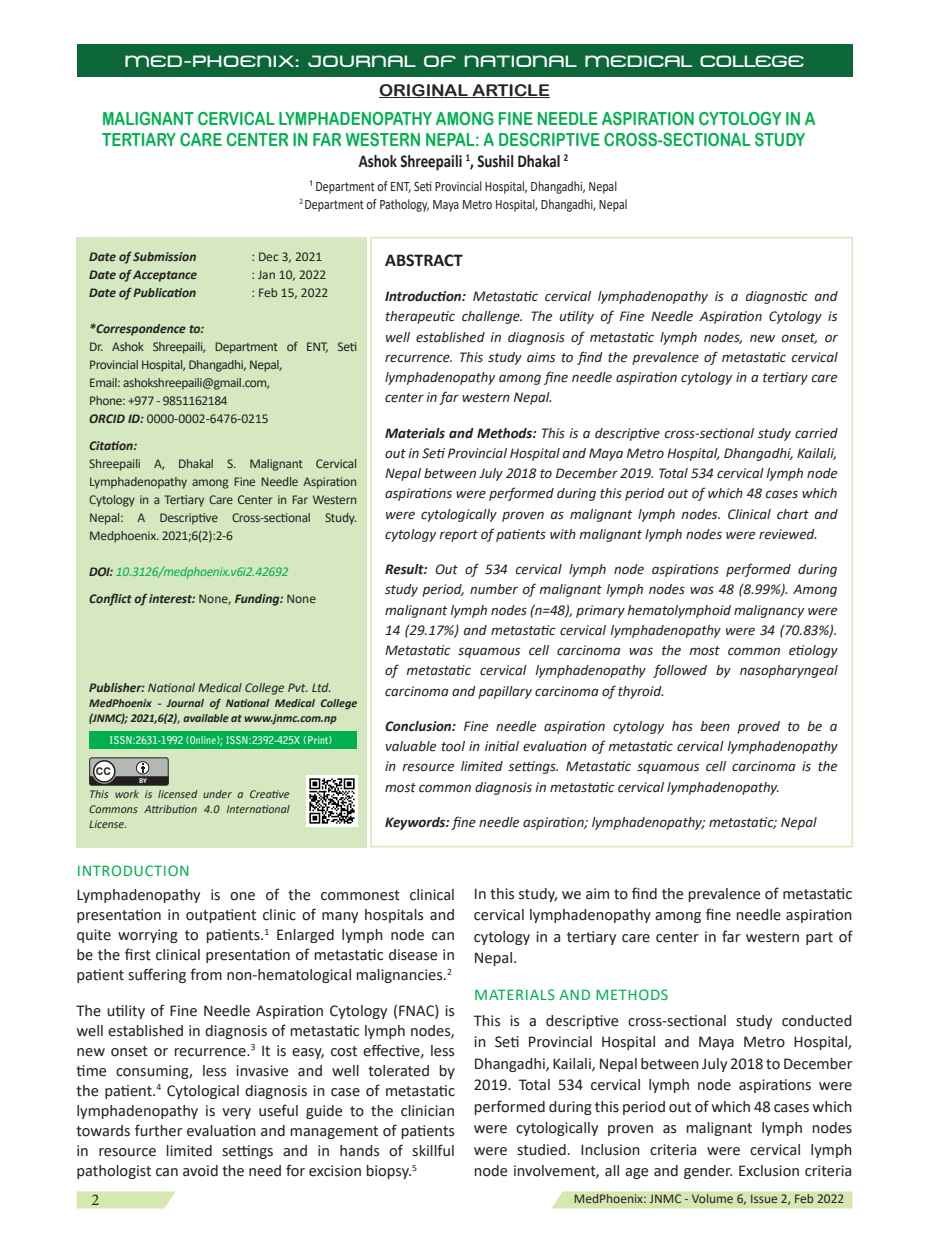
<style>
.page{position:relative;width:929px;height:1253px;background:#fff}
.page>*{position:absolute;margin:0;border:0;box-sizing:border-box;transform-origin:0 0}
.t1{font:18px/21px "Arial Rounded MT Bold";color:#00b050;scale:.83 1}
.t2{font:700 18px "Calibri";color:#231f20;scale:.83 1}
.t3{font:700 18px "Calibri";color:#231f20}
.t4{font:16.5px/20.1px "Calibri";color:#231f20;text-align:justify}
.t5{font:16.5px "Calibri";letter-spacing:.04em;color:#00b050}
.t6{font:16.5px "Minion Pro";color:#231f20}
.t7{font:16.2px "Metro DF";color:#fff;scale:1.1 1}
.t8{font:16.2px "Arial Rounded MT Bold";color:#262626;scale:1.1 1}
.t9{font:italic 15px/20.2px "Calibri";color:#231f20;text-align:justify}
.t10{font:14.4px "Calibri";color:#231f20;scale:.83 1}
.t11{font:13.5px/18px "Calibri";letter-spacing:-.03em;color:#231f20}
.t12{font:italic 700 13.5px "Calibri";color:#231f20}
.t13{font:13.5px "Calibri";color:#231f20}
.t14{font:italic 13.5px "Calibri";color:#231f20}
.t15{font:italic 13.5px "Calibri";letter-spacing:-.02em;color:#00b050}
.t16{font:italic 700 12px/15px "Calibri";color:#231f20}
.t17{font:italic 12px/15px "Calibri";color:#231f20;text-align:justify}
.t18{font:700 10.8px "Bell Gothic Std";color:#fff;scale:.92 1}
.t19{font:700 10.5px "Arial";color:#231f20}
.t20{font:700 7.5px "Calibri";color:#fff}
.s1{font-weight:700;font-style:italic}
.s2{font-weight:700;color:#231f20}
.s3{font-weight:400;font-style:normal}
.s4{font-weight:700}
.s5{font-weight:400;font-style:normal;font-size:13.5px}
</style>
<div class="page">
<svg style="left:552px;top:1191px;width:300px;height:17px;background:#d8e7b3"></svg>
<svg style="left:77px;top:1191px;width:99px;height:17px;background:#dae8b6"></svg>
<div style="left:77px;top:44px;width:775px;height:33px;background:#0c6638"></div>
<div style="left:77px;top:237px;width:290px;height:610px;background:#d5e8c0"></div>
<div style="left:370px;top:237px;width:483px;height:610px;border:2px solid #d5e8c0"></div>
<div style="left:89px;top:731px;width:268px;height:18px;background:#00b050"></div>
<div style="left:90px;top:758px;width:78px;height:27px;background:#b3b8b2;border-radius:2px"></div>
<div style="left:89px;top:757px;width:80px;height:28px;border:1px solid #231f20;border-radius:2px"></div>
<div style="left:93px;top:760px;width:23px;height:23px;border:2px solid #231f20;border-radius:50%"></div>
<div style="left:136px;top:761px;width:13px;height:13px;border:1px solid #231f20;border-radius:50%"></div>
<svg style="left:89px;top:763px;width:80px;height:22px"></svg>
<hr style="left:379px;top:97px;width:171px;height:1px;background:#262626">
<img style="left:306px;top:775px;width:51px;height:51px">
<p class="t7" style="left:125px;top:50px;width:620px">MED-PHOENIX: JOURNAL OF NATIONAL MEDICAL COLLEGE</p>
<p class="t8" style="left:379px;top:81px;width:157px">ORIGINAL ARTICLE</p>
<p class="t1" style="left:102px;top:108px;width:861px">MALIGNANT CERVICAL LYMPHADENOPATHY AMONG FINE NEEDLE ASPIRATION CYTOLOGY IN A<br>TERTIARY CARE CENTER IN FAR WESTERN NEPAL: A DESCRIPTIVE CROSS-SECTIONAL STUDY</p>
<p class="t2" style="left:359px;top:148px;width:254px">Ashok Shreepaili <sup>1</sup>, Sushil Dhakal <sup>2</sup></p>
<p class="t10" style="left:310px;top:176px;width:372px">¹ Department of ENT, Seti Provincial Hospital, Dhangadhi, Nepal</p>
<p class="t10" style="left:299px;top:194px;width:397px"><sup>2</sup> Department of Pathology, Maya Metro Hospital, Dhangadhi, Nepal</p>
<p class="t12" style="left:89px;top:247px;width:109px">Date of Submission</p>
<p class="t11" style="left:251px;top:247px;width:73px">: Dec 3, 2021</p>
<p class="t12" style="left:89px;top:265px;width:109px">Date of Acceptance</p>
<p class="t13" style="left:251px;top:265px;width:77px">: Jan 10, 2022</p>
<p class="t12" style="left:89px;top:283px;width:109px">Date of Publication</p>
<p class="t13" style="left:251px;top:283px;width:79px">: Feb 15, 2022</p>
<p class="t12" style="left:89px;top:319px;width:117px">*Correspondence to:</p>
<p class="t11" style="left:89px;top:337px;width:269px">Dr. Ashok Shreepaili, Department of ENT, Seti<br>Provincial Hospital, Dhangadhi, Nepal,</p>
<p class="t11" style="left:89px;top:373px;width:182px">Email: ashokshreepaili@gmail.com,</p>
<p class="t11" style="left:89px;top:391px;width:140px">Phone: +977 - 9851162184</p>
<p class="t13" style="left:89px;top:409px;width:181px"><span class="s1">ORCID ID:</span> 0000-0002-6476-0215</p>
<p class="t12" style="left:89px;top:436px;width:49px">Citation:</p>
<p class="t11" style="left:89px;top:454px;width:269px;text-align:justify">Shreepaili A, Dhakal S. Malignant Cervical Lymphadenopathy among Fine Needle Aspiration Cytology in a Tertiary Care Center in Far Western Nepal: A Descriptive Cross-sectional Study.<br>Medphoenix. 2021;6(2):2-6</p>
<p class="t15" style="left:89px;top:562px;width:201px"><span class="s2">DOI:</span> 10.3126/medphoenix.v6i2.42692</p>
<p class="t12" style="left:89px;top:589px;width:228px">Conflict of interest: <span class="s3">None,</span> Funding: <span class="s3">None</span></p>
<p class="t14" style="left:89px;top:678px;width:244px"><span class="s4">Publisher:</span> National Medical College Pvt. Ltd.</p>
<p class="t16" style="left:89px;top:695px;width:269px">MedPhoenix - Journal of National Medical College (JNMC); 2021,6(2)<span class="s5">,</span> available at www.jnmc.com.np</p>
<p class="t18" style="left:109px;top:733px;width:244px">ISSN:2631-1992 (Online); ISSN:2392-425X (Print)</p>
<p class="t19" style="left:96px;top:764px;width:17px">CC</p>
<p class="t20" style="left:139px;top:775px;width:9px">BY</p>
<p class="t17" style="left:89px;top:785px;width:202px">This work is licensed under a Creative Commons Attribution 4.0 International License.</p>
<p class="t3" style="left:385px;top:247px;width:79px">ABSTRACT</p>
<p class="t9" style="left:385px;top:285px;width:454px"><span class="s4">Introduction:</span> Metastatic cervical lymphadenopathy is a diagnostic and therapeutic challenge. The utility of Fine Needle Aspiration Cytology is well established in diagnosis of metastatic lymph nodes, new onset, or recurrence. This study aims to find the prevalence of metastatic cervical lymphadenopathy among fine needle aspiration cytology in a tertiary care center in far western Nepal.</p>
<p class="t9" style="left:385px;top:422px;width:454px"><span class="s4">Materials and Methods:</span> This is a descriptive cross-sectional study carried out in Seti Provincial Hospital and Maya Metro Hospital, Dhangadhi, Kailali, Nepal between July 2018 to December 2019. Total 534 cervical lymph node aspirations were performed during this period out of which 48 cases which were cytologically proven as malignant lymph nodes. Clinical chart and cytology report of patients with malignant lymph nodes were reviewed.</p>
<p class="t9" style="left:385px;top:558px;width:454px"><span class="s4">Result:</span> Out of 534 cervical lymph node aspirations performed during study period, number of malignant lymph nodes was 48 (8.99%). Among malignant lymph nodes (n=48), primary hematolymphoid malignancy were 14 (29.17%) and metastatic cervical lymphadenopathy were 34 (70.83%).<br>Metastatic squamous cell carcinoma was the most common etiology of metastatic cervical lymphadenopathy followed by nasopharyngeal carcinoma and papillary carcinoma of thyroid.</p>
<p class="t9" style="left:385px;top:715px;width:454px"><span class="s4">Conclusion:</span> Fine needle aspiration cytology has been proved to be a valuable tool in initial evaluation of metastatic cervical lymphadenopathy in resource limited settings. Metastatic squamous cell carcinoma is the most common diagnosis in metastatic cervical lymphadenopathy.</p>
<p class="t9" style="left:385px;top:811px;width:433px"><span class="s4">Keywords:</span> fine needle aspiration; lymphadenopathy; metastatic; Nepal</p>
<p class="t5" style="left:77px;top:858px;width:115px">INTRODUCTION</p>
<p class="t4" style="left:77px;top:884px;width:380px">Lymphadenopathy is one of the commonest clinical presentation in outpatient clinic of many hospitals and quite worrying to patients.<sup>1</sup> Enlarged lymph node can be the first clinical presentation of metastatic disease in patient suffering from non-hematological malignancies.<sup>2</sup></p>
<p class="t4" style="left:77px;top:999px;width:380px">The utility of Fine Needle Aspiration Cytology (FNAC) is well established in diagnosis of metastatic lymph nodes, new onset or recurrence.<sup>3</sup> It is easy, cost effective, less time consuming, less invasive and well tolerated by the patient.<sup>4</sup> Cytological diagnosis in case of metastatic lymphadenopathy is very useful guide to the clinician towards further evaluation and management of patients in resource limited settings and in hands of skillful pathologist can avoid the need for excision biopsy.<sup>5</sup></p>
<p class="t4" style="left:474px;top:882px;width:380px;line-height:21.6px">In this study, we aim to find the prevalence of metastatic cervical lymphadenopathy among fine needle aspiration cytology in a tertiary care center in far western part of Nepal.</p>
<p class="t5" style="left:474px;top:983px;width:196px">MATERIALS AND METHODS</p>
<p class="t4" style="left:474px;top:1009px;width:380px;line-height:21.6px">This is a descriptive cross-sectional study conducted in Seti Provincial Hospital and Maya Metro Hospital, Dhangadhi, Kailali, Nepal between July 2018 to December 2019. Total 534 cervical lymph node aspirations were performed during this period out of which 48 cases which were cytologically proven as malignant lymph nodes were studied. Inclusion criteria were cervical lymph node involvement, all age and gender. Exclusion criteria</p>
<p class="t6" style="left:92px;top:1189px;width:9px">2</p>
<p class="t13" style="left:574px;top:1189px;width:272px">MedPhoenix: JNMC - Volume 6, Issue 2, Feb 2022</p>
</div>
